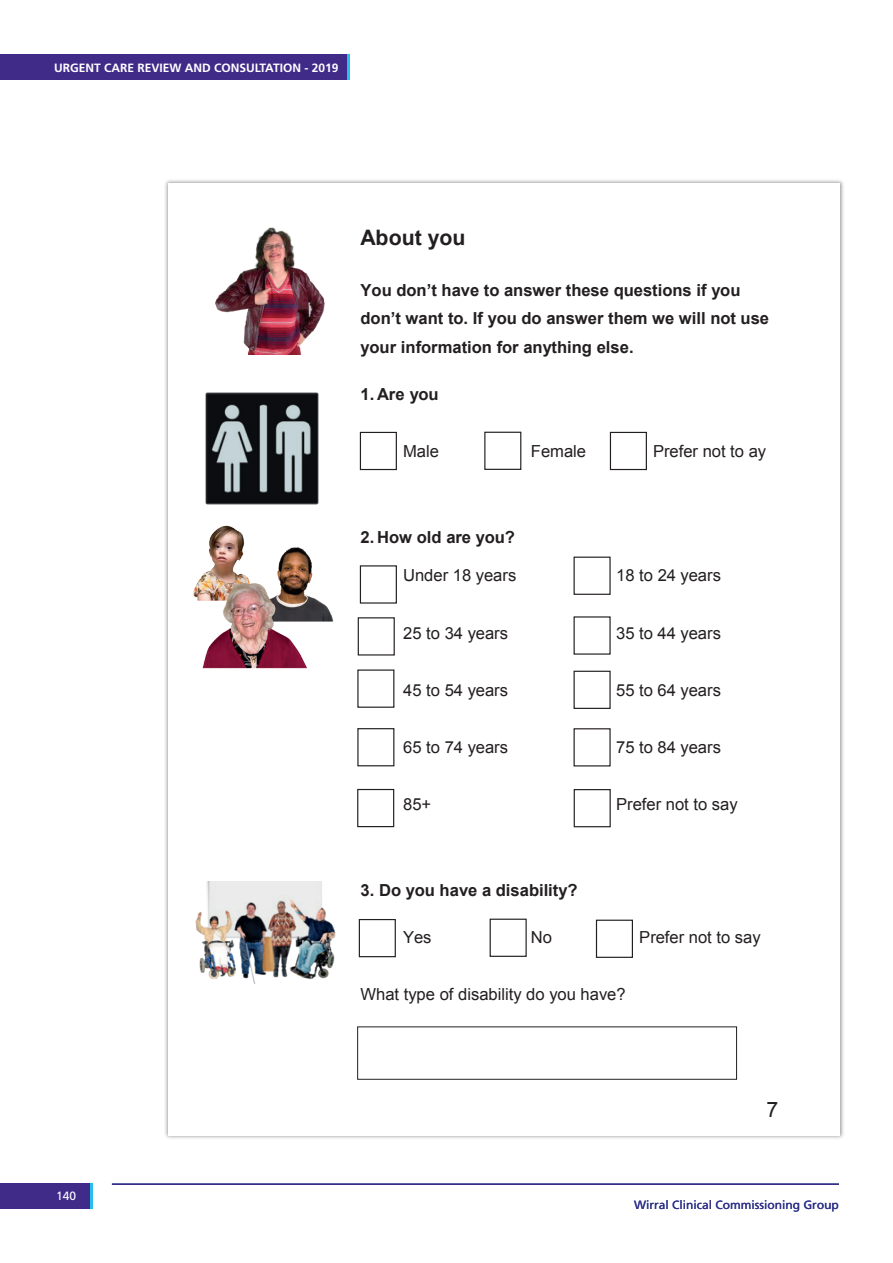
<style>
.page{position:relative;width:893px;height:1263px;background:#fff}
.page>*{position:absolute;margin:0;border:0;box-sizing:border-box;transform-origin:0 0}
.t1{font:700 21.3px "Arial";color:#231f20}
.t2{font:21.3px "Arial";color:#231f20}
.t3{font:16.65px "Arial";color:#231f20}
.t4{font:700 16.65px/28.5px "Arial";letter-spacing:-.005em;color:#231f20}
.t5{font:700 12px "Frutiger";color:#fff}
.t6{font:12px "Frutiger";color:#402b89}
.t7{font:12px "Frutiger";color:#fff}
.s1{font-style:inherit}
</style>
<div class="page">
<div style="left:163px;top:178px;width:681px;height:962px;background:#231f20;opacity:.47"></div>
<div style="left:168px;top:183px;width:672px;height:952px;background:#fff"></div>
<img style="left:205px;top:392px;width:113px;height:113px">
<img style="left:195px;top:882px;width:141px;height:101px">
<div style="left:357px;top:1026px;width:380px;height:54px;border:1px solid #231f20"></div>
<img style="left:193px;top:525px;width:141px;height:144px">
<div style="left:360px;top:432px;width:37px;height:38px;border:1px solid #231f20"></div>
<div style="left:484px;top:432px;width:37px;height:38px;border:1px solid #231f20"></div>
<div style="left:610px;top:432px;width:37px;height:38px;border:1px solid #231f20"></div>
<div style="left:360px;top:565px;width:37px;height:39px;border:1px solid #231f20"></div>
<div style="left:358px;top:617px;width:37px;height:38px;border:1px solid #231f20"></div>
<div style="left:573px;top:671px;width:38px;height:38px;border:1px solid #231f20"></div>
<div style="left:357px;top:669px;width:37px;height:39px;border:1px solid #231f20"></div>
<div style="left:573px;top:728px;width:38px;height:38px;border:1px solid #231f20"></div>
<div style="left:357px;top:728px;width:37px;height:38px;border:1px solid #231f20"></div>
<div style="left:574px;top:789px;width:37px;height:38px;border:1px solid #231f20"></div>
<div style="left:357px;top:789px;width:37px;height:38px;border:1px solid #231f20"></div>
<div style="left:359px;top:919px;width:37px;height:38px;border:1px solid #231f20"></div>
<div style="left:490px;top:919px;width:37px;height:38px;border:1px solid #231f20"></div>
<div style="left:573px;top:557px;width:38px;height:38px;border:1px solid #231f20"></div>
<div style="left:596px;top:920px;width:37px;height:38px;border:1px solid #231f20"></div>
<img style="left:215px;top:227px;width:110px;height:127px">
<div style="left:0;top:1183px;width:93px;height:26px;background:#26bff0"></div>
<div style="left:0;top:1183px;width:90px;height:26px;background:#402b89"></div>
<hr style="left:112px;top:1183px;width:727px;height:2px;background:#402b89">
<div style="left:0;top:54px;width:346px;height:26px;background:#402b89"></div>
<p class="t5" style="left:54px;top:61px;width:286px">URGENT CARE REVIEW AND CONSULTATION - 2019</p>
<p class="t7" style="left:56px;top:1189px;width:22px">140</p>
<p class="t1" style="left:360px;top:223px;width:107px">About you</p>
<p class="t4" style="left:360px;top:276px;width:410px"><span class="s1">You don’t</span> have to answer these questions if you <span class="s1">don’t want to</span>. If you do answer them we will not use your information for anything else.</p>
<p class="t4" style="left:361px;top:381px;width:80px">1. Are you</p>
<p class="t3" style="left:403px;top:441px;width:37px">Male</p>
<p class="t3" style="left:531px;top:441px;width:57px">Female</p>
<p class="t3" style="left:653px;top:441px;width:115px">Prefer not to ay</p>
<p class="t4" style="left:360px;top:524px;width:156px">2. How old are you?</p>
<p class="t3" style="left:403px;top:564px;width:115px">Under 18 years</p>
<p class="t3" style="left:616px;top:564px;width:106px">18 to 24 years</p>
<p class="t3" style="left:403px;top:622px;width:106px">25 to 34 years</p>
<p class="t3" style="left:616px;top:622px;width:106px">35 to 44 years</p>
<p class="t3" style="left:403px;top:679px;width:106px">45 to 54 years</p>
<p class="t3" style="left:616px;top:679px;width:106px">55 to 64 years</p>
<p class="t3" style="left:403px;top:736px;width:106px">65 to 74 years</p>
<p class="t3" style="left:616px;top:736px;width:106px">75 to 84 years</p>
<p class="t3" style="left:403px;top:793px;width:30px">85+</p>
<p class="t3" style="left:616px;top:793px;width:123px">Prefer not to say</p>
<p class="t4" style="left:360px;top:876px;width:219px">3. Do you have a disability?</p>
<p class="t3" style="left:403px;top:926px;width:30px">Yes</p>
<p class="t3" style="left:531px;top:926px;width:23px">No</p>
<p class="t3" style="left:639px;top:926px;width:123px">Prefer not to say</p>
<p class="t3" style="left:360px;top:984px;width:267px">What type of disability do you have?</p>
<p class="t2" style="left:767px;top:1095px;width:13px">7</p>
<p class="t6" style="left:634px;top:1198px;width:206px">Wirral Clinical Commissioning Group</p>
</div>
